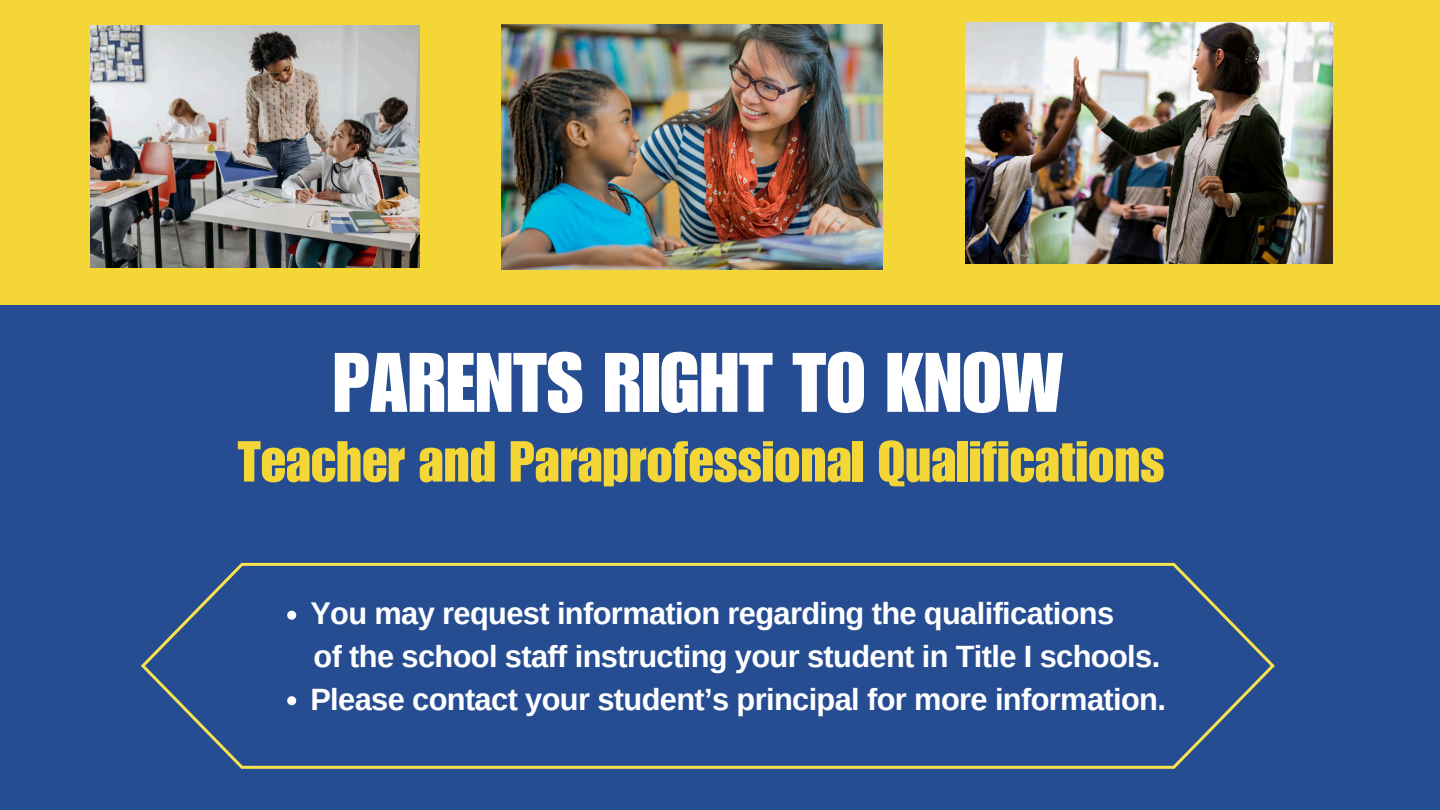
<style>
.page{position:relative;width:1440px;height:810px;background:#264d92}
.page>*{position:absolute;margin:0;border:0;box-sizing:border-box;transform-origin:0 0}
.t1{font:82.5px "Impact LT Std";color:#fff}
.t2{font:56.5px "Impact LT Std";color:#f4d636}
.t3{font:700 30.8px "Arimo";letter-spacing:-.02em;color:#fff}
</style>
<div class="page">
<div style="left:0;top:0;width:1439px;height:305px;background:#f4d636"></div>
<svg style="left:141px;top:563px;width:1134px;height:206px"></svg>
<img style="left:501px;top:24px;width:382px;height:245px">
<img style="left:965px;top:22px;width:367px;height:242px">
<img style="left:91px;top:26px;width:328px;height:242px">
<svg style="left:287px;top:611px;width:9px;height:9px"></svg>
<svg style="left:287px;top:696px;width:9px;height:9px"></svg>
<p class="t1" style="left:333px;top:353px;width:731px">PARENTS RIGHT TO KNOW</p>
<p class="t2" style="left:238px;top:441px;width:928px">Teacher and Paraprofessional Qualifications</p>
<p class="t3" style="left:310px;top:596px;width:805px">You may request information regarding the qualifications</p>
<p class="t3" style="left:314px;top:639px;width:848px">of the school staff instructing your student in Title I schools.</p>
<p class="t3" style="left:310px;top:682px;width:857px">Please contact your student’s principal for more information.</p>
</div>
